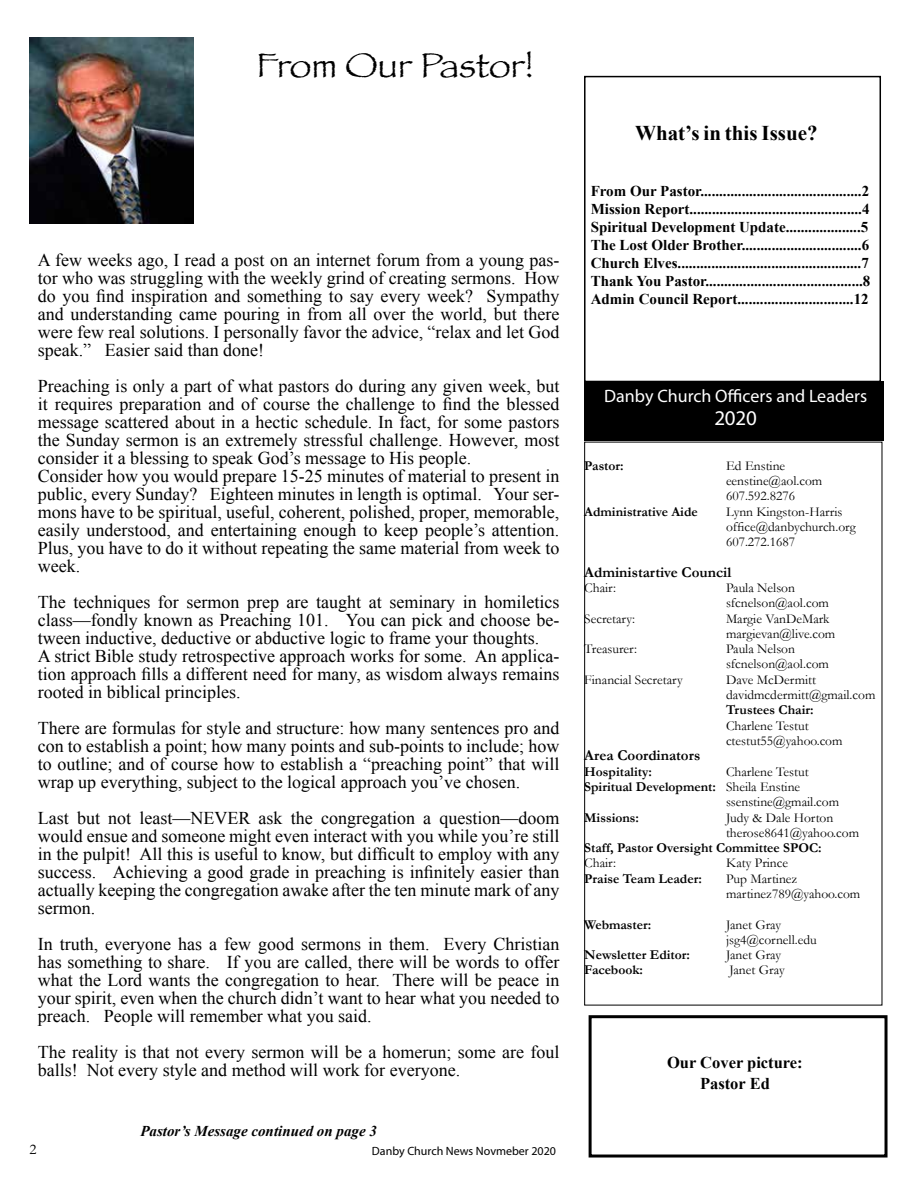
<style>
.page{position:relative;width:918px;height:1188px;background:#fff}
.page>*{position:absolute;margin:0;border:0;box-sizing:border-box;transform-origin:0 0}
.t1{font:36px "Papyrus";color:#000}
.t2{font:700 21px "Times New Roman";color:#000}
.t3{font:21px "Myriad Pro";color:#fff}
.t4{font:18px/18px "Times New Roman";color:#000;text-align:justify}
.t5{font:18px "Myriad Pro";color:#fff}
.t6{font:700 16.5px/21px "Times New Roman";color:#000;text-align:center}
.t7{font:700 15px/18px "Times New Roman";color:#000}
.t8{font:700 15px "Garamond";color:#000}
.t9{font:italic 700 15px "Times New Roman";color:#000}
.t10{font:15px "Garamond";color:#000}
.t11{font:13.5px/15.3px "Garamond";color:#000}
.t12{font:700 13.5px "Garamond";color:#000}
.t13{font:12px "Myriad Pro";color:#000}
.s1{font-weight:400}
</style>
<div class="page">
<div style="left:584px;top:76px;width:297px;height:306px;border:2px solid #000"></div>
<div style="left:584px;top:442px;width:298px;height:563px;border:1px solid #000"></div>
<div style="left:584px;top:381px;width:300px;height:60px;background:#000"></div>
<div style="left:589px;top:1015px;width:299px;height:143px;border:3px solid #000"></div>
<img style="left:29px;top:38px;width:165px;height:185px">
<h1 class="t1" style="left:256px;top:43px;width:279px">From Our Pastor!</h1>
<p class="t4" style="left:38px;top:251px;width:523px">A few weeks ago, I read a post on an internet forum from a young pas&shy;tor who was struggling with the weekly grind of creating sermons. How do you find inspiration and something to say every week? Sympathy and understanding came pouring in from all over the world, but there were few real solutions. I personally favor the advice, “relax and let God speak.” Easier said than done!</p>
<p class="t4" style="left:38px;top:377px;width:523px;text-align:left">Preaching is only a part of what pastors do during any given week, but it requires preparation and of course the challenge to find the blessed message scattered about in a hectic schedule. In fact, for some pastors the Sunday sermon is an extremely stressful challenge. However, most consider it a blessing to speak God’s message to His people.<br>Consider how you would prepare 15-25 minutes of material to present in public, every Sunday? Eighteen minutes in length is optimal. Your ser&shy;mons have to be spiritual, useful, coherent, polished, proper, memorable, easily understood, and entertaining enough to keep people’s attention.<br>Plus, you have to do it without repeating the same material from week to week.</p>
<p class="t4" style="left:38px;top:593px;width:523px;text-align:left">The techniques for sermon prep are taught at seminary in homiletics class—fondly known as Preaching 101. You can pick and choose be&shy;tween inductive, deductive or abductive logic to frame your thoughts.<br>A strict Bible study retrospective approach works for some. An applica&shy;tion approach fills a different need for many, as wisdom always remains rooted in biblical principles.</p>
<p class="t4" style="left:38px;top:719px;width:523px">There are formulas for style and structure: how many sentences pro and con to establish a point; how many points and sub-points to include; how to outline; and of course how to establish a “preaching point” that will wrap up everything, subject to the logical approach you’ve chosen.</p>
<p class="t4" style="left:38px;top:809px;width:523px">Last but not least—NEVER ask the congregation a question—doom would ensue and someone might even interact with you while you’re still in the pulpit! All this is useful to know, but difficult to employ with any success. Achieving a good grade in preaching is infinitely easier than actually keeping the congregation awake after the ten minute mark of any sermon.</p>
<p class="t4" style="left:38px;top:935px;width:523px">In truth, everyone has a few good sermons in them. Every Christian has something to share. If you are called, there will be words to offer what the Lord wants the congregation to hear. There will be peace in your spirit, even when the church didn’t want to hear what you needed to preach. People will remember what you said.</p>
<p class="t4" style="left:38px;top:1043px;width:523px">The reality is that not every sermon will be a homerun; some are foul balls! Not every style and method will work for everyone.</p>
<p class="t9" style="left:140px;top:1120px;width:238px">Pastor’s Message continued on page 3</p>
<p class="t10" style="left:30px;top:1140px;width:9px">2</p>
<p class="t13" style="left:372px;top:1143px;width:186px">Danby Church News Novmeber 2020</p>
<p class="t2" style="left:635px;top:118px;width:184px">What’s in this Issue?</p>
<p class="t7" style="left:591px;top:182px;width:281px">From Our Pastor...........................................2<br>Mission Report..............................................4<br>Spiritual Development Update....................5<br>The Lost Older Brother................................6<br>Church Elves.................................................7<br>Thank You Pastor..........................................8<br>Admin Council Report...............................12</p>
<p class="t5" style="left:604px;top:385px;width:264px">Danby Church Officers and Leaders</p>
<p class="t3" style="left:714px;top:405px;width:44px">2020</p>
<p class="t12" style="left:584px;top:457px;width:41px">Pastor:</p>
<p class="t11" style="left:726px;top:458px;width:98px">Ed Enstine eenstine@aol.com<br>607.592.8276</p>
<p class="t12" style="left:584px;top:503px;width:115px">Administrative Aide</p>
<p class="t11" style="left:726px;top:503px;width:131px">Lynn Kingston-Harris office@danbychurch.org<br>607.272.1687</p>
<p class="t8" style="left:584px;top:563px;width:149px">Administartive Council</p>
<p class="t11" style="left:584px;top:580px;width:33px">Chair:</p>
<p class="t11" style="left:726px;top:580px;width:104px">Paula Nelson sfcnelson@aol.com</p>
<p class="t11" style="left:584px;top:611px;width:52px">Secretary:</p>
<p class="t11" style="left:726px;top:611px;width:111px">Margie VanDeMark margievan@live.com</p>
<p class="t11" style="left:584px;top:641px;width:54px">Treasurer:</p>
<p class="t11" style="left:726px;top:641px;width:104px">Paula Nelson sfcnelson@aol.com</p>
<p class="t11" style="left:584px;top:672px;width:100px">Financial Secretary</p>
<p class="t11" style="left:726px;top:672px;width:151px">Dave McDermitt davidmcdermitt@gmail.com</p>
<p class="t12" style="left:726px;top:702px;width:89px">Trustees Chair:</p>
<p class="t11" style="left:726px;top:718px;width:118px">Charlene Testut ctestut55@yahoo.com</p>
<p class="t8" style="left:584px;top:747px;width:118px">Area Coordinators</p>
<p class="t12" style="left:584px;top:763px;width:69px">Hospitality:</p>
<p class="t11" style="left:726px;top:764px;width:84px">Charlene Testut</p>
<p class="t12" style="left:584px;top:779px;width:217px">Spiritual Development: <span class="s1">Sheila Enstine</span></p>
<p class="t11" style="left:726px;top:794px;width:115px">ssenstine@gmail.com</p>
<p class="t12" style="left:584px;top:809px;width:56px">Missions:</p>
<p class="t11" style="left:726px;top:809px;width:135px">Judy &amp; Dale Horton therose8641@yahoo.com</p>
<p class="t12" style="left:584px;top:840px;width:239px">Staff, Pastor Oversight Committee SPOC:</p>
<p class="t11" style="left:584px;top:855px;width:33px">Chair:</p>
<p class="t11" style="left:726px;top:855px;width:64px">Katy Prince</p>
<p class="t12" style="left:584px;top:870px;width:119px">Praise Team Leader:</p>
<p class="t11" style="left:726px;top:871px;width:136px">Pup Martinez martinez789@yahoo.com</p>
<p class="t12" style="left:584px;top:916px;width:69px">Webmaster:</p>
<p class="t11" style="left:726px;top:917px;width:92px">Janet Gray jsg4@cornell.edu</p>
<p class="t12" style="left:584px;top:947px;width:107px">Newsletter Editor:</p>
<p class="t11" style="left:726px;top:947px;width:57px">Janet Gray</p>
<p class="t12" style="left:584px;top:962px;width:60px">Facebook:</p>
<p class="t11" style="left:729px;top:962px;width:57px">Janet Gray</p>
<p class="t6" style="left:667px;top:1052px;width:137px">Our Cover picture:<br>Pastor Ed</p>
</div>
